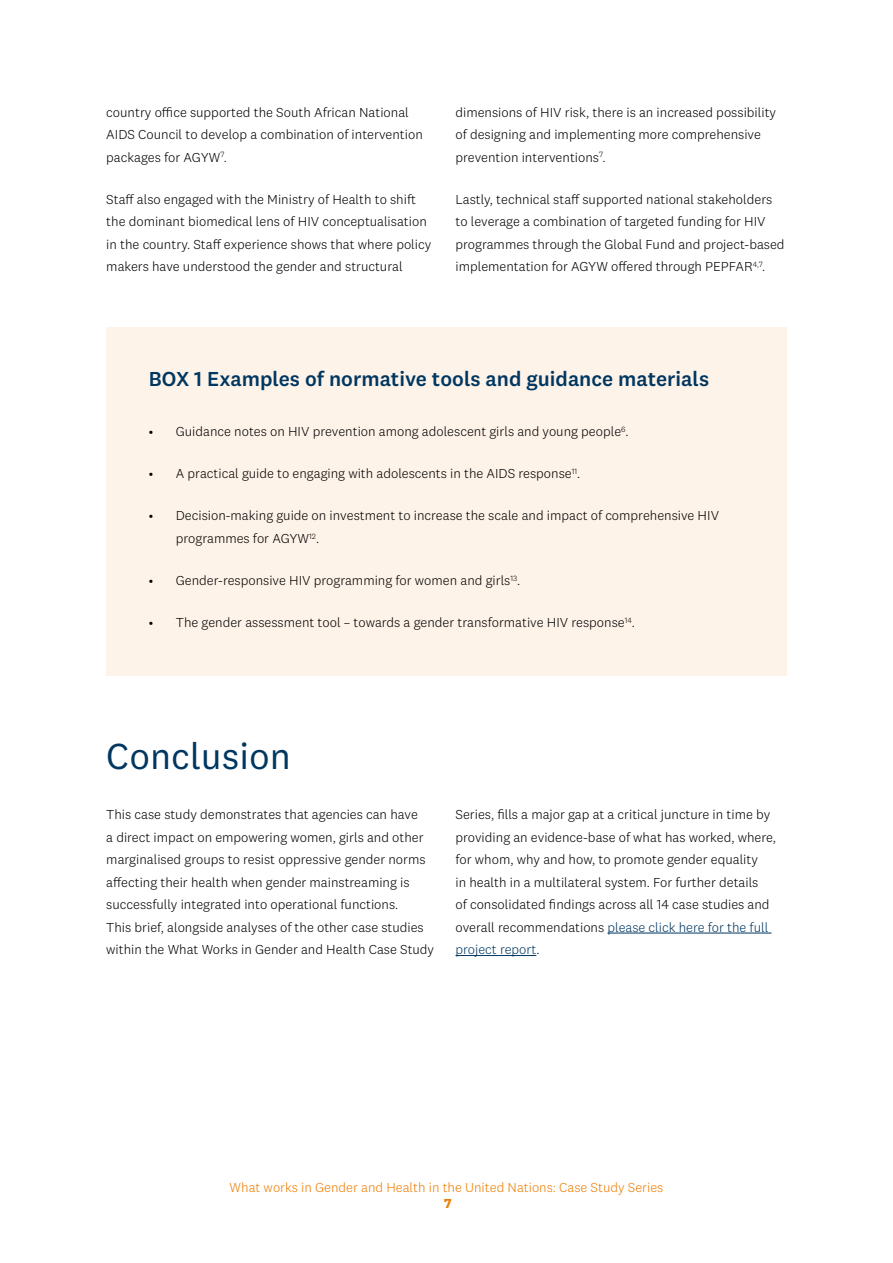
<style>
.page{position:relative;width:893px;height:1263px;background:#fff}
.page>*{position:absolute;margin:0;border:0;box-sizing:border-box;transform-origin:0 0}
.t1{font:37.5px "National 2";color:#003761}
.t2{font:500 21px "National 2";color:#003761}
.t3{font:300 13.5px/22.5px "National 2";color:#000}
.t4{font:300 13.5px "National 2";color:#ef7d00}
.t5{font:700 13.5px "National 2";color:#ef7d00}
.s1{color:#003761}
</style>
<div class="page">
<hr style="left:607px;top:933px;width:164px;height:1px;background:#003761">
<hr style="left:455px;top:955px;width:81px;height:1px;background:#003761">
<div style="left:106px;top:327px;width:681px;height:349px;background:#fef3e8"></div>
<p class="t3" style="left:106px;top:101px;width:318px">country office supported the South African National<br>AIDS Council to develop a combination of intervention packages for AGYW<sup>7</sup>.</p>
<p class="t3" style="left:106px;top:188px;width:327px">Staff also engaged with the Ministry of Health to shift the dominant biomedical lens of HIV conceptualisation in the country. Staff experience shows that where policy makers have understood the gender and structural</p>
<p class="t3" style="left:455px;top:101px;width:322px">dimensions of HIV risk, there is an increased possibility of designing and implementing more comprehensive prevention interventions<sup>7</sup>.</p>
<p class="t3" style="left:455px;top:188px;width:331px">Lastly, technical staff supported national stakeholders to leverage a combination of targeted funding for HIV programmes through the Global Fund and project-based implementation for AGYW offered through PEPFAR<sup>4,7</sup>.</p>
<h2 class="t2" style="left:149px;top:366px;width:562px">BOX 1 Examples of normative tools and guidance materials</h2>
<p class="t3" style="left:149px;top:420px;width:481px">• Guidance notes on HIV prevention among adolescent girls and young people<sup>6</sup>.</p>
<p class="t3" style="left:149px;top:462px;width:433px">• A practical guide to engaging with adolescents in the AIDS response<sup>11</sup>.</p>
<p class="t3" style="left:176px;top:504px;width:545px;text-indent:-27px">• Decision-making guide on investment to increase the scale and impact of comprehensive HIV programmes for AGYW<sup>12</sup>.</p>
<p class="t3" style="left:149px;top:569px;width:373px">• Gender-responsive HIV programming for women and girls<sup>13</sup>.</p>
<p class="t3" style="left:149px;top:611px;width:487px">• The gender assessment tool – towards a gender transformative HIV response<sup>14</sup>.</p>
<h1 class="t1" style="left:106px;top:733px;width:186px">Conclusion</h1>
<p class="t3" style="left:106px;top:803px;width:329px">This case study demonstrates that agencies can have<br>a direct impact on empowering women, girls and other marginalised groups to resist oppressive gender norms affecting their health when gender mainstreaming is successfully integrated into operational functions.<br>This brief, alongside analyses of the other case studies within the What Works in Gender and Health Case Study</p>
<p class="t3" style="left:455px;top:803px;width:322px">Series, fills a major gap at a critical juncture in time by providing an evidence-base of what has worked, where, for whom, why and how, to promote gender equality<br>in health in a multilateral system. For further details<br>of consolidated findings across all 14 case studies and overall recommendations <span class="s1">please click here for the full project report</span>.</p>
<p class="t4" style="left:230px;top:1179px;width:435px">What works in Gender and Health in the United Nations: Case Study Series</p>
<p class="t5" style="left:444px;top:1195px;width:9px">7</p>
</div>
